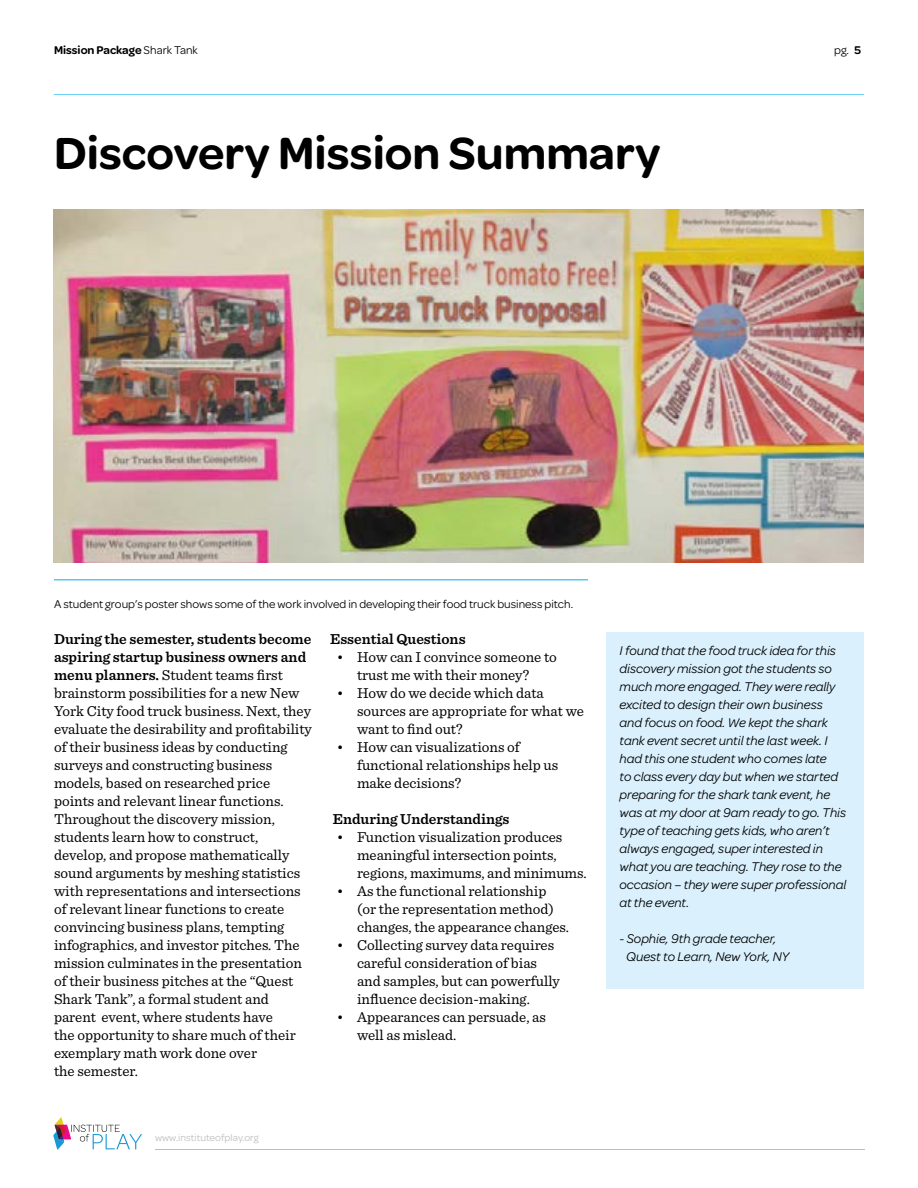
<style>
.page{position:relative;width:918px;height:1188px;background:#fff}
.page>*{position:absolute;margin:0;border:0;box-sizing:border-box;transform-origin:0 0}
.t1{font:600 48px "Omnes";color:#000}
.t2{font:15px/18px "Sentinel";color:#000}
.t3{font:600 15px "Sentinel";color:#000}
.t4{font:italic 13.5px/18px "Omnes";color:#000}
.t5{font:12px "Omnes";color:#000}
.t6{font:600 12px "Omnes";color:#000}
.t7{font:10.5px "Omnes";color:#bcbec0}
.s1{font-weight:400}
.s2{font-weight:600}
</style>
<div class="page">
<hr style="left:155px;top:1149px;width:710px;height:1px;background:#bcbec0">
<svg style="left:53px;top:1117px;width:89px;height:33px"></svg>
<hr style="left:54px;top:94px;width:810px;height:1px;background:#6dcff6">
<img style="left:54px;top:209px;width:810px;height:354px">
<hr style="left:54px;top:579px;width:534px;height:1px;background:#00aeef">
<div style="left:606px;top:632px;width:258px;height:357px;background:#daf1fd"></div>
<p class="t6" style="left:54px;top:41px;width:145px">Mission Package <span class="s1">Shark Tank</span></p>
<p class="t5" style="left:834px;top:42px;width:28px">pg. <span class="s2">5</span></p>
<h1 class="t1" style="left:54px;top:118px;width:608px">Discovery Mission Summary</h1>
<p class="t5" style="left:54px;top:596px;width:521px">A student group’s poster shows some of the work involved in developing their food truck business pitch.</p>
<p class="t2" style="left:54px;top:630px;width:259px"><span class="s2">During the semester, students become aspiring startup business owners and menu planners.</span> Student teams first brainstorm possibilities for a new New York City food truck business. Next, they evaluate the desirability and profitability of their business ideas by conducting surveys and constructing business models, based on researched price points and relevant linear functions.<br>Throughout the discovery mission, students learn how to construct, develop, and propose mathematically sound arguments by meshing statistics with representations and intersections of relevant linear functions to create convincing business plans, tempting infographics, and investor pitches. The mission culminates in the presentation of their business pitches at the “Quest Shark Tank”, a formal student and parent event, where students have<br>the opportunity to share much of their exemplary math work done over<br>the semester.</p>
<p class="t3" style="left:330px;top:630px;width:137px">Essential Questions</p>
<p class="t2" style="left:337px;top:648px;width:222px;text-align:center">• How can I convince someone to trust me with their money?</p>
<p class="t2" style="left:357px;top:684px;width:229px;text-indent:-20px">• How do we decide which data sources are appropriate for what we want to find out?</p>
<p class="t2" style="left:357px;top:738px;width:203px;text-indent:-20px">• How can visualizations of functional relationships help us make decisions?</p>
<p class="t3" style="left:333px;top:810px;width:178px">Enduring Understandings</p>
<p class="t2" style="left:357px;top:828px;width:231px;text-indent:-20px">• Function visualization produces meaningful intersection points, regions, maximums, and minimums.</p>
<p class="t2" style="left:357px;top:882px;width:213px;text-indent:-20px">• As the functional relationship (or the representation method) changes, the appearance changes.</p>
<p class="t2" style="left:357px;top:936px;width:204px;text-indent:-20px">• Collecting survey data requires careful consideration of bias and samples, but can powerfully influence decision-making.</p>
<p class="t2" style="left:357px;top:1008px;width:191px;text-indent:-20px">• Appearances can persuade, as well as mislead.</p>
<p class="t7" style="left:155px;top:1131px;width:105px">www.instituteofplay.org</p>
<p class="t4" style="left:620px;top:641px;width:228px">I found that the food truck idea for this discovery mission got the students so much more engaged. They were really excited to design their own business and focus on food. We kept the shark tank event secret until the last week. I had this one student who comes late<br>to class every day but when we started preparing for the shark tank event, he was at my door at 9am ready to go. This type of teaching gets kids, who aren’t always engaged, super interested in what you are teaching. They rose to the occasion – they were super professional at the event.</p>
<p class="t4" style="left:626px;top:929px;width:164px;text-indent:-7px">- Sophie, 9th grade teacher,<br>Quest to Learn, New York, NY</p>
</div>
